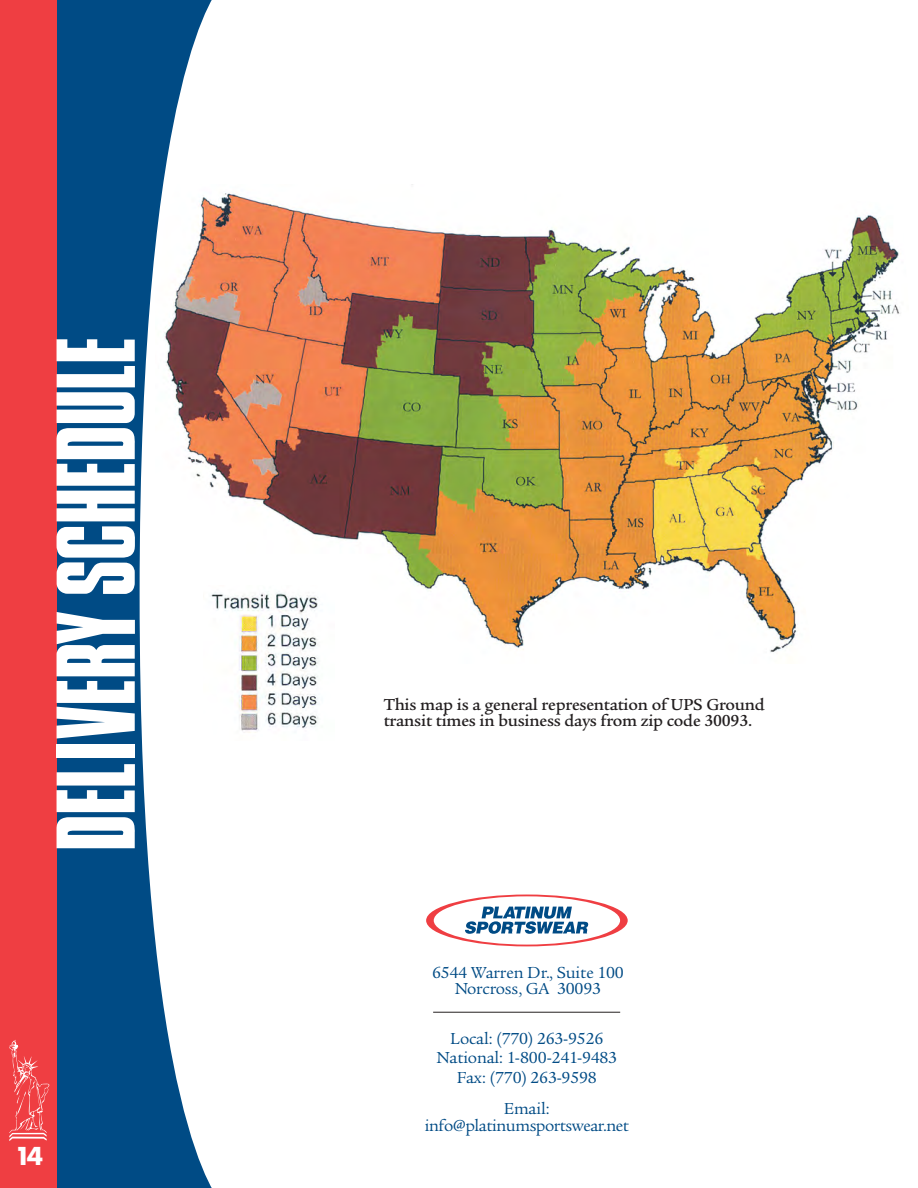
<style>
.page{position:relative;width:918px;height:1188px;background:#fff}
.page>*{position:absolute;margin:0;border:0;box-sizing:border-box;transform-origin:0 0}
.t1{font:92.7px "Compact";letter-spacing:-.05em;color:#fff}
.t2{font:700 24px "Futura";color:#fff}
.t3{font:16.5px/19.4px "Legacy Serif";letter-spacing:-.015em;color:#004b85;text-align:center}
.t4{font:500 16.5px/16.5px "Legacy Serif";letter-spacing:-.015em;color:#231f20}
</style>
<div class="page">
<img style="left:221px;top:193px;width:679px;height:460px">
<img style="left:221px;top:585px;width:114px;height:148px">
<svg style="left:426px;top:895px;width:202px;height:51px"></svg>
<div style="left:434px;top:896px;width:186px;height:49px;background:#fff;border-radius:50%"></div>
<svg style="left:465px;top:907px;width:124px;height:27px"></svg>
<hr style="left:433px;top:1012px;width:187px;height:1px;background:#231f20">
<svg style="left:57px;top:0;width:164px;height:1188px;fill:#004b85"></svg>
<div style="left:0;top:0;width:57px;height:1188px;background:#ef3e42"></div>
<svg style="left:9px;top:1040px;width:41px;height:101px"></svg>
<h1 class="t1" style="left:41px;top:853px;width:520px;rotate:-90deg">DELIVERY SCHEDULE</h1>
<h2 class="t2" style="left:15px;top:1139px;width:30px">14</h2>
<p class="t4" style="left:384px;top:696px;width:383px">This map is a general representation of UPS Ground transit times in business days from zip code 30093.</p>
<p class="t3" style="left:432px;top:964px;width:193px;line-height:16.5px">6544 Warren Dr., Suite 100<br>Norcross, GA 30093</p>
<p class="t3" style="left:436px;top:1029px;width:182px">Local: (770) 263-9526<br>National: 1-800-241-9483<br>Fax: (770) 263-9598</p>
<p class="t3" style="left:425px;top:1101px;width:206px;line-height:16.8px">Email: info@platinumsportswear.net</p>
</div>
